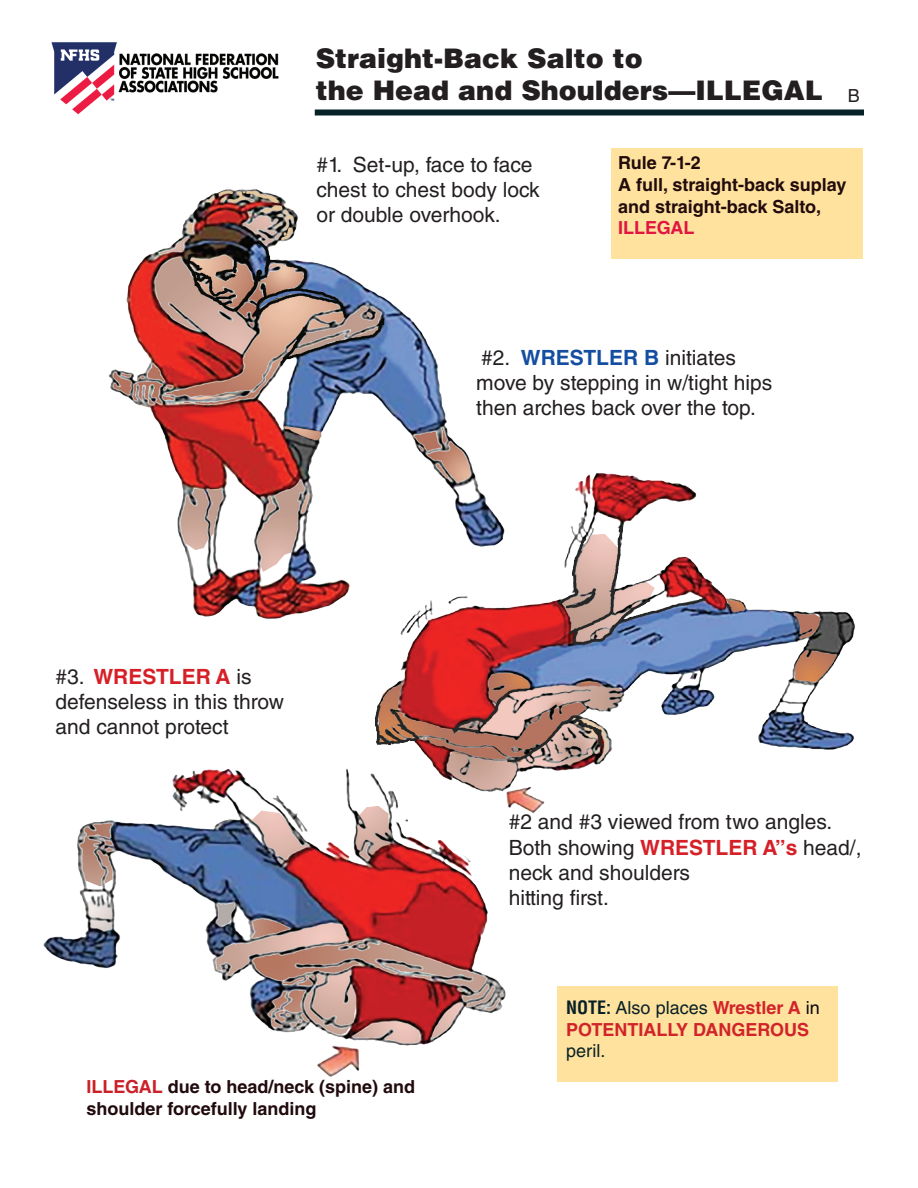
<style>
.page{position:relative;width:918px;height:1188px;background:#fff}
.page>*{position:absolute;margin:0;border:0;box-sizing:border-box;transform-origin:0 0}
.t1{font:900 27px/32.4px "Helvetica LT Std";color:#231f20}
.t2{font:21px/25.2px "Helvetica LT Std";color:#231f20}
.t3{font:700 18px/21.6px "Helvetica LT Std";color:#210a0d}
.t4{font:700 18px/21.6px "Helvetica LT Std";color:#210b0d}
.t5{font:700 18px/21.6px "Helvetica LT Std";color:#d1232a}
.t6{font:700 18px "Helvetica LT Std";color:#e01541}
.t7{font:18px "Helvetica LT Std";color:#072127}
.t8{font:18px "Helvetica LT Std";color:#231f20}
.s1{font-weight:700;color:#154ea1}
.s2{font-weight:700;color:#d62027}
.s3{color:#cb2027}
.s4{font-stretch:condensed;color:#072027}
.s5{font-weight:400;color:#072027}
.s6{font-weight:400;color:#08080b}
</style>
<div class="page">
<img style="left:44px;top:189px;width:811px;height:893px">
<div style="left:558px;top:986px;width:280px;height:96px;background:#ffe29e"></div>
<div style="left:611px;top:148px;width:252px;height:111px;background:#ffe29e"></div>
<div style="left:315px;top:110px;width:549px;height:6px;background:#072127"></div>
<img style="left:51px;top:42px;width:228px;height:73px">
<p class="t1" style="left:316px;top:42px;width:509px">Straight-Back Salto to<br>the Head and Shoulders—ILLEGAL</p>
<p class="t8" style="left:848px;top:85px;width:14px">B</p>
<p class="t2" style="left:316px;top:152px;width:225px">#1. Set-up, face to face chest to chest body lock or double overhook.</p>
<p class="t4" style="left:618px;top:152px;width:230px">Rule 7-1-2<br>A full, straight-back suplay and straight-back Salto,</p>
<p class="t6" style="left:618px;top:217px;width:78px">ILLEGAL</p>
<p class="t2" style="left:476px;top:345px;width:297px">#2. <span class="s1">WRESTLER B</span> initiates move by stepping in w/tight hips then arches back over the top.</p>
<p class="t2" style="left:56px;top:664px;width:230px">#3. <span class="s2">WRESTLER A</span> is defenseless in this throw and cannot protect</p>
<p class="t3" style="left:86px;top:1076px;width:330px"><span class="s3">ILLEGAL</span> due to head/neck (spine) and shoulder forcefully landing</p>
<p class="t2" style="left:509px;top:809px;width:354px">#2 and #3 viewed from two angles.<br>Both showing <span class="s2">WRESTLER A”s</span> head/, neck and shoulders<br>hitting first.</p>
<p class="t5" style="left:566px;top:997px;width:255px"><span class="s4">NOTE:</span> <span class="s5">Also places</span> Wrestler A <span class="s6">in<br></span>POTENTIALLY DANGEROUS</p>
<p class="t7" style="left:566px;top:1040px;width:41px">peril.</p>
</div>
